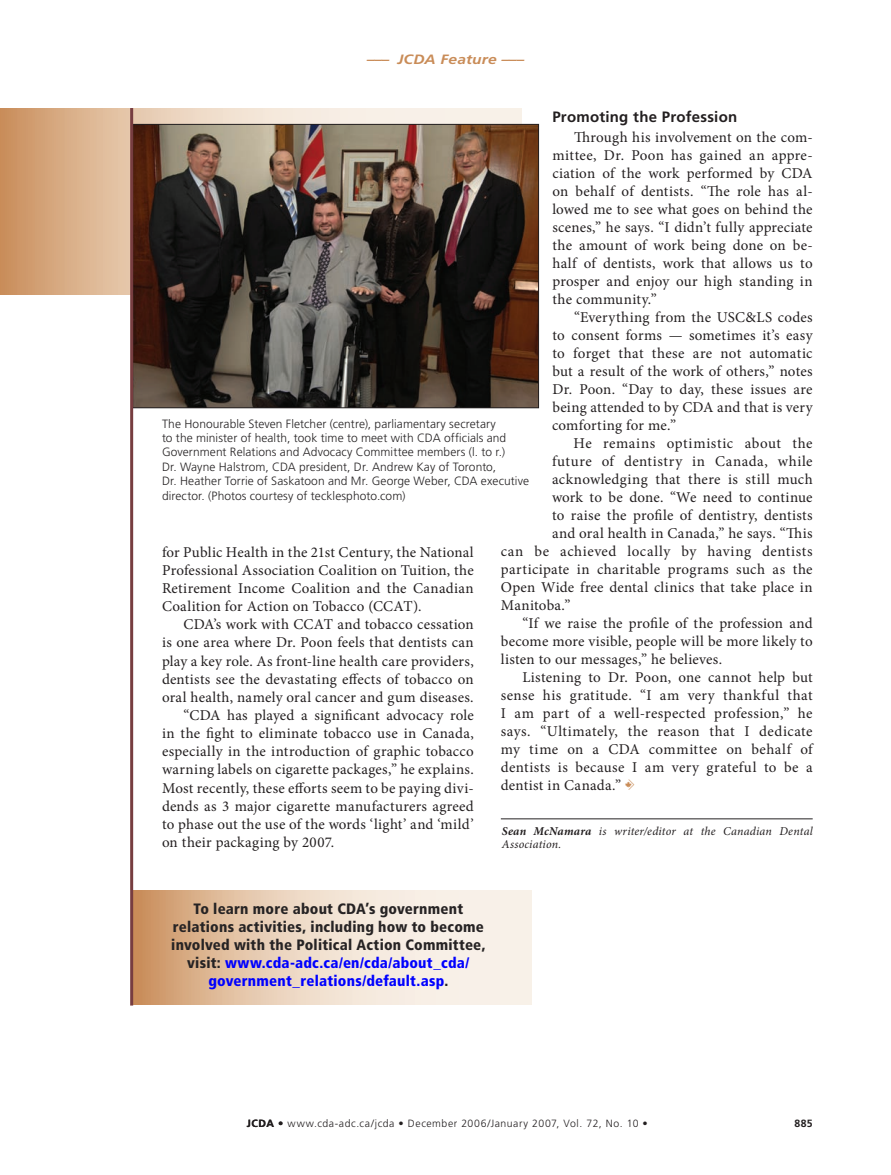
<style>
.page{position:relative;width:891px;height:1175px;background:#fff}
.page>*{position:absolute;margin:0;border:0;box-sizing:border-box;transform-origin:0 0}
._1-body_minion{font:15px/18px "Minion Pro";letter-spacing:.02em;color:#231f20;text-align:justify}
.t1{font:900 condensed 15px/18px "Frutiger LT Std";letter-spacing:.015em;color:#262324;text-align:center}
._1-body_minion-2{font:15px "Minion Pro";letter-spacing:.04em;color:#231f20}
._1_-Subheads{font:700 15px "Frutiger LT Std";letter-spacing:.015em;color:#231f20}
.t2{font:italic 700 13.5px "Frutiger LT Std";letter-spacing:.015em;color:#c98c58;scale:1.15 1}
._1_-captions{font:300 12px/14.4px "Frutiger LT Std";letter-spacing:.01em;color:#262324}
._1_-Author_info_blur{font:italic 12px/13.5px "Minion Pro";letter-spacing:.015em;color:#231f20}
.t3{font:300 10.5px "Frutiger LT Std";letter-spacing:.05em;color:#231f20}
.t4{font:700 10.5px "Frutiger LT Std";color:#231f20}
.s1{font-family:"CDA";color:#c98c58}
.s2{font-weight:700}
.s3{color:#00f}
</style>
<div class="page">
<svg style="left:133px;top:890px;width:398px;height:114px;background:#ebd5c0"></svg>
<svg style="left:0;top:108px;width:522px;height:186px;background:#ddb795"></svg>
<img style="left:134px;top:126px;width:403px;height:280px">
<div style="left:132px;top:124px;width:407px;height:284px;border:1px solid #231f20"></div>
<hr style="left:130px;top:108px;width:3px;height:897px;background:#773d40">
<hr style="left:501px;top:818px;width:312px;height:1px;background:#262324">
<p class="t2" style="left:367px;top:51px;width:138px">––– JCDA Feature –––</p>
<p class="_1_-Subheads" style="left:552px;top:108px;width:186px">Promoting the Profession</p>
<p class="_1-body_minion" style="left:552px;top:128px;width:262px;text-indent:22px">Through his involvement on the com&shy;mittee, Dr. Poon has gained an appre&shy;ciation of the work performed by CDA on behalf of dentists. “The role has al&shy;lowed me to see what goes on behind the scenes,” he says. “I didn’t fully appreciate the amount of work being done on be&shy;half of dentists, work that allows us to prosper and enjoy our high standing in the community.”</p>
<p class="_1-body_minion" style="left:552px;top:308px;width:262px;text-indent:22px">“Everything from the USC&amp;LS codes to consent forms — sometimes it’s easy to forget that these are not automatic but a result of the work of others,” notes Dr. Poon. “Day to day, these issues are being attended to by CDA and that is very comforting for me.”</p>
<p class="_1-body_minion" style="left:574px;top:434px;width:241px">He remains optimistic about the</p>
<p class="_1-body_minion-2" style="left:552px;top:451px;width:262px">future of dentistry in Canada, while</p>
<p class="_1-body_minion" style="left:552px;top:470px;width:262px">acknowledging that there is still much</p>
<p class="_1-body_minion" style="left:552px;top:488px;width:262px">work to be done. “We need to continue</p>
<p class="_1-body_minion" style="left:552px;top:506px;width:262px">to raise the profile of dentistry, dentists</p>
<p class="_1-body_minion" style="left:552px;top:524px;width:262px">and oral health in Canada,” he says. “This</p>
<p class="_1-body_minion" style="left:501px;top:542px;width:313px">can be achieved locally by having dentists</p>
<p class="_1-body_minion" style="left:501px;top:560px;width:313px">participate in charitable programs such as the</p>
<p class="_1-body_minion" style="left:501px;top:578px;width:313px">Open Wide free dental clinics that take place in</p>
<p class="_1-body_minion" style="left:501px;top:596px;width:71px">Manitoba.”</p>
<p class="_1-body_minion" style="left:501px;top:614px;width:313px;text-indent:22px">“If we raise the profile of the profession and become more visible, people will be more likely to listen to our messages,” he believes.</p>
<p class="_1-body_minion" style="left:501px;top:668px;width:313px;text-indent:22px">Listening to Dr. Poon, one cannot help but sense his gratitude. “I am very thankful that I am part of a well-respected profession,” he says. “Ultimately, the reason that I dedicate my time on a CDA committee on behalf of dentists is because I am very grateful to be a dentist in Canada.” <span class="s1">a</span></p>
<p class="_1_-Author_info_blur" style="left:502px;top:824px;width:312px"><span class="s2">Sean McNamara</span> is writer/editor at the Canadian Dental<br>Association.</p>
<p class="_1_-captions" style="left:162px;top:416px;width:369px">The Honourable Steven Fletcher (centre), parliamentary secretary<br>to the minister of health, took time to meet with CDA officials and Government Relations and Advocacy Committee members (l. to r.)<br>Dr. Wayne Halstrom, CDA president, Dr. Andrew Kay of Toronto,<br>Dr. Heather Torrie of Saskatoon and Mr. George Weber, CDA executive director. (Photos courtesy of tecklesphoto.com)</p>
<p class="_1-body_minion" style="left:162px;top:543px;width:313px">for Public Health in the 21st Century, the National Professional Association Coalition on Tuition, the Retirement Income Coalition and the Canadian Coalition for Action on Tobacco (CCAT).</p>
<p class="_1-body_minion" style="left:162px;top:615px;width:313px;text-indent:22px">CDA’s work with CCAT and tobacco cessation is one area where Dr. Poon feels that dentists can play a key role. As front-line health care providers, dentists see the devastating effects of tobacco on oral health, namely oral cancer and gum diseases.</p>
<p class="_1-body_minion" style="left:162px;top:706px;width:313px;text-indent:22px">“CDA has played a significant advocacy role in the fight to eliminate tobacco use in Canada, especially in the introduction of graphic tobacco warning labels on cigarette packages,” he explains.<br>Most recently, these efforts seem to be paying divi&shy;dends as 3 major cigarette manufacturers agreed to phase out the use of the words ‘light’ and ‘mild’ on their packaging by 2007.</p>
<p class="t1" style="left:171px;top:899px;width:316px">To learn more about CDA’s government relations activities, including how to become involved with the Political Action Committee, visit: <span class="s3">www.cda-adc.ca/en/cda/about_cda/ government_relations/default.asp</span>.</p>
<p class="t4" style="left:247px;top:1117px;width:7px">JCDA•</p>
<p class="t3" style="left:288px;top:1117px;width:362px">www.cda-adc.ca/jcda • December 2006/January 2007, Vol. 72, No. 10 •</p>
<p class="t4" style="left:795px;top:1117px;width:20px">885</p>
</div>
